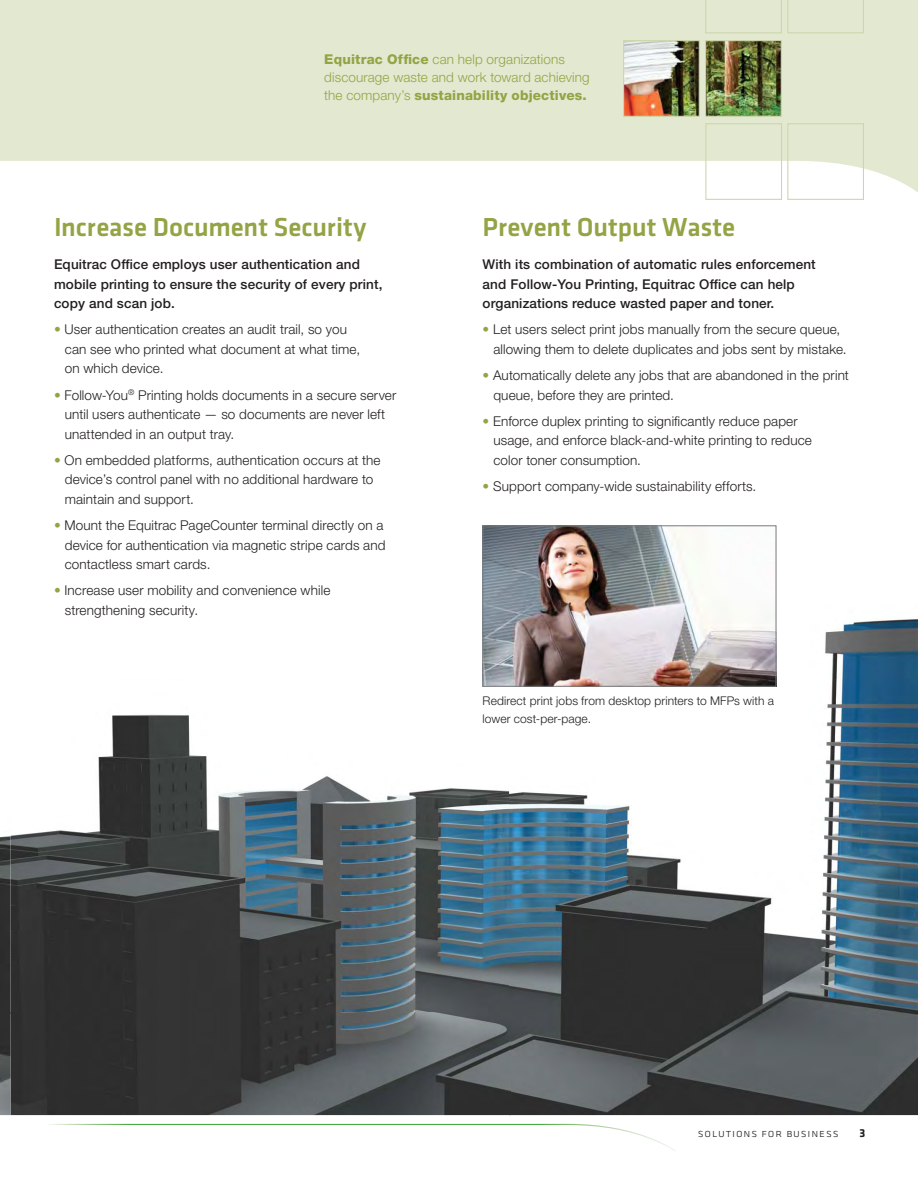
<style>
.page{position:relative;width:918px;height:1188px;background:#fff}
.page>*{position:absolute;margin:0;border:0;box-sizing:border-box;transform-origin:0 0}
.t1{font:500 27px "Klavika";color:#93a445}
.t2{font:300 13.5px/19.5px "Helvetica Neue LT Std";letter-spacing:.01em;color:#231f20}
.t3{font:500 13.5px/19.5px "Helvetica Neue LT Std";letter-spacing:.01em;color:#231f20}
.t4{font:300 13.5px/18px "Helvetica Neue LT Std";letter-spacing:.01em;color:#93a445}
.t5{font:300 12px/18px "Helvetica Neue LT";letter-spacing:.01em;color:#231f20}
.t6{font:700 12px "Klavika";color:#231f20}
.t7{font:11.7px "Klavika Light Caps";letter-spacing:.075em;color:#231f20}
.s1{font-weight:800}
.s2{color:#93a445}
</style>
<div class="page">
<svg style="left:0;top:0;width:918px;height:193px;fill:#e3e8d0"></svg>
<svg style="left:569px;top:1124px;width:107px;height:27px"></svg>
<img style="left:10px;top:555px;width:908px;height:560px">
<img style="left:0;top:836px;width:10px;height:279px">
<div style="left:705px;top:0;width:159px;height:33px;background:#e3e8d0"></div>
<div style="left:787px;top:123px;width:77px;height:77px;border:1px solid #cdd5aa"></div>
<div style="left:705px;top:123px;width:77px;height:77px;border:1px solid #cdd5aa"></div>
<img style="left:625px;top:41px;width:155px;height:75px">
<div style="left:623px;top:40px;width:77px;height:77px;border:1px solid #cdd5aa"></div>
<div style="left:705px;top:40px;width:77px;height:77px;border:1px solid #cdd5aa"></div>
<img style="left:485px;top:528px;width:289px;height:157px">
<div style="left:483px;top:526px;width:293px;height:161px;border:1px solid #797a7d"></div>
<p class="t4" style="left:324px;top:51px;width:267px"><span class="s1">Equitrac Office</span> can help organizations discourage waste and work toward achieving the company’s <span class="s1">sustainability objectives.</span></p>
<h1 class="t1" style="left:54px;top:217px;width:314px">Increase Document Security</h1>
<p class="t3" style="left:54px;top:256px;width:330px">Equitrac Office employs user authentication and mobile printing to ensure the security of every print, copy and scan job.</p>
<p class="t2" style="left:65px;top:321px;width:297px;text-indent:-11px"><span class="s2">•</span> User authentication creates an audit trail, so you can see who printed what document at what time, on which device.</p>
<p class="t2" style="left:65px;top:386px;width:333px;text-indent:-11px"><span class="s2">•</span> Follow-You<sup>®</sup> Printing holds documents in a secure server until users authenticate — so documents are never left unattended in an output tray.</p>
<p class="t2" style="left:65px;top:452px;width:317px;text-indent:-11px"><span class="s2">•</span> On embedded platforms, authentication occurs at the device’s control panel with no additional hardware to maintain and support.</p>
<p class="t2" style="left:65px;top:517px;width:322px;text-indent:-11px"><span class="s2">•</span> Mount the Equitrac PageCounter terminal directly on a device for authentication via magnetic stripe cards and contactless smart cards.</p>
<p class="t2" style="left:65px;top:582px;width:267px;text-indent:-11px"><span class="s2">•</span> Increase user mobility and convenience while strengthening security.</p>
<h1 class="t1" style="left:483px;top:217px;width:254px">Prevent Output Waste</h1>
<p class="t3" style="left:483px;top:256px;width:335px">With its combination of automatic rules enforcement and Follow-You Printing, Equitrac Office can help organizations reduce wasted paper and toner.</p>
<p class="t2" style="left:493px;top:321px;width:355px;text-indent:-11px"><span class="s2">•</span> Let users select print jobs manually from the secure queue, allowing them to delete duplicates and jobs sent by mistake.</p>
<p class="t2" style="left:493px;top:367px;width:357px;text-indent:-11px"><span class="s2">•</span> Automatically delete any jobs that are abandoned in the print queue, before they are printed.</p>
<p class="t2" style="left:493px;top:413px;width:320px;text-indent:-11px"><span class="s2">•</span> Enforce duplex printing to significantly reduce paper usage, and enforce black-and-white printing to reduce color toner consumption.</p>
<p class="t2" style="left:483px;top:478px;width:275px"><span class="s2">•</span> Support company-wide sustainability efforts.</p>
<p class="t5" style="left:483px;top:693px;width:293px">Redirect print jobs from desktop printers to MFPs with a lower cost-per-page.</p>
<p class="t7" style="left:698px;top:1126px;width:142px">solutions for business</p>
<p class="t6" style="left:860px;top:1129px;width:7px">3</p>
</div>
